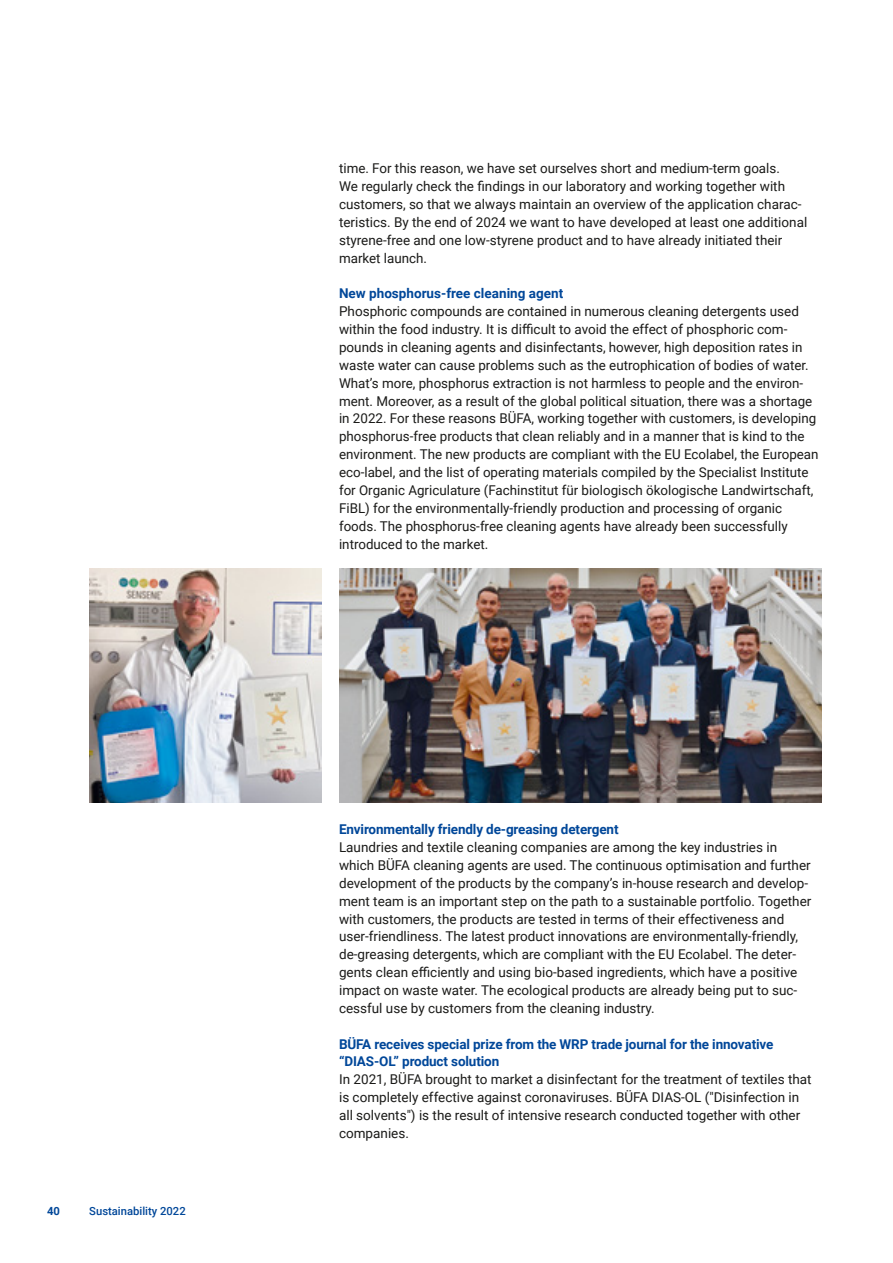
<style>
.page{position:relative;width:893px;height:1263px;background:#fff}
.page>*{position:absolute;margin:0;border:0;box-sizing:border-box;transform-origin:0 0}
.t1{font:13.5px/17.9px "Roboto";color:#1a1a18}
.t2{font:700 13.5px/17.9px "Roboto";letter-spacing:-.01em;color:#004799}
.t3{font:500 11.25px "Roboto";color:#004799}
.t4{font:700 11.25px "Roboto";color:#004799}
</style>
<div class="page">
<img style="left:339px;top:569px;width:482px;height:234px">
<img style="left:89px;top:569px;width:232px;height:234px">
<p class="t4" style="left:47px;top:1202px;width:14px">40</p>
<p class="t3" style="left:89px;top:1202px;width:98px">Sustainability 2022</p>
<p class="t1" style="left:339px;top:159px;width:470px">time. For this reason, we have set ourselves short and medium-term goals.<br>We regularly check the findings in our laboratory and working together with customers, so that we always maintain an overview of the application charac&shy;teristics. By the end of 2024 we want to have developed at least one additional styrene-free and one low-styrene product and to have already initiated their market launch.</p>
<p class="t2" style="left:339px;top:284px;width:226px">New phosphorus-free cleaning agent</p>
<p class="t1" style="left:339px;top:302px;width:481px">Phosphoric compounds are contained in numerous cleaning detergents used within the food industry. It is difficult to avoid the effect of phosphoric com&shy;pounds in cleaning agents and disinfectants, however, high deposition rates in waste water can cause problems such as the eutrophication of bodies of water.<br>What’s more, phosphorus extraction is not harmless to people and the environ&shy;ment. Moreover, as a result of the global political situation, there was a shortage in 2022. For these reasons BÜFA, working together with customers, is developing phosphorus-free products that clean reliably and in a manner that is kind to the environment. The new products are compliant with the EU Ecolabel, the European eco-label, and the list of operating materials compiled by the Specialist Institute for Organic Agriculature (Fachinstitut für biologisch ökologische Landwirtschaft, FiBL) for the environmentally-friendly production and processing of organic foods. The phosphorus-free cleaning agents have already been successfully introduced to the market.</p>
<p class="t2" style="left:339px;top:820px;width:281px">Environmentally friendly de-greasing detergent</p>
<p class="t1" style="left:339px;top:838px;width:474px">Laundries and textile cleaning companies are among the key industries in which BÜFA cleaning agents are used. The continuous optimisation and further development of the products by the company’s in-house research and develop&shy;ment team is an important step on the path to a sustainable portfolio. Together with customers, the products are tested in terms of their effectiveness and user-friendliness. The latest product innovations are environmentally-friendly, de-greasing detergents, which are compliant with the EU Ecolabel. The deter&shy;gents clean efficiently and using bio-based ingredients, which have a positive impact on waste water. The ecological products are already being put to suc&shy;cessful use by customers from the cleaning industry.</p>
<p class="t2" style="left:339px;top:1034px;width:436px">BÜFA receives special prize from the WRP trade journal for the innovative “DIAS-OL” product solution</p>
<p class="t1" style="left:339px;top:1070px;width:474px">In 2021, BÜFA brought to market a disinfectant for the treatment of textiles that is completely effective against coronaviruses. BÜFA DIAS-OL ("Disinfection in all solvents") is the result of intensive research conducted together with other companies.</p>
</div>
